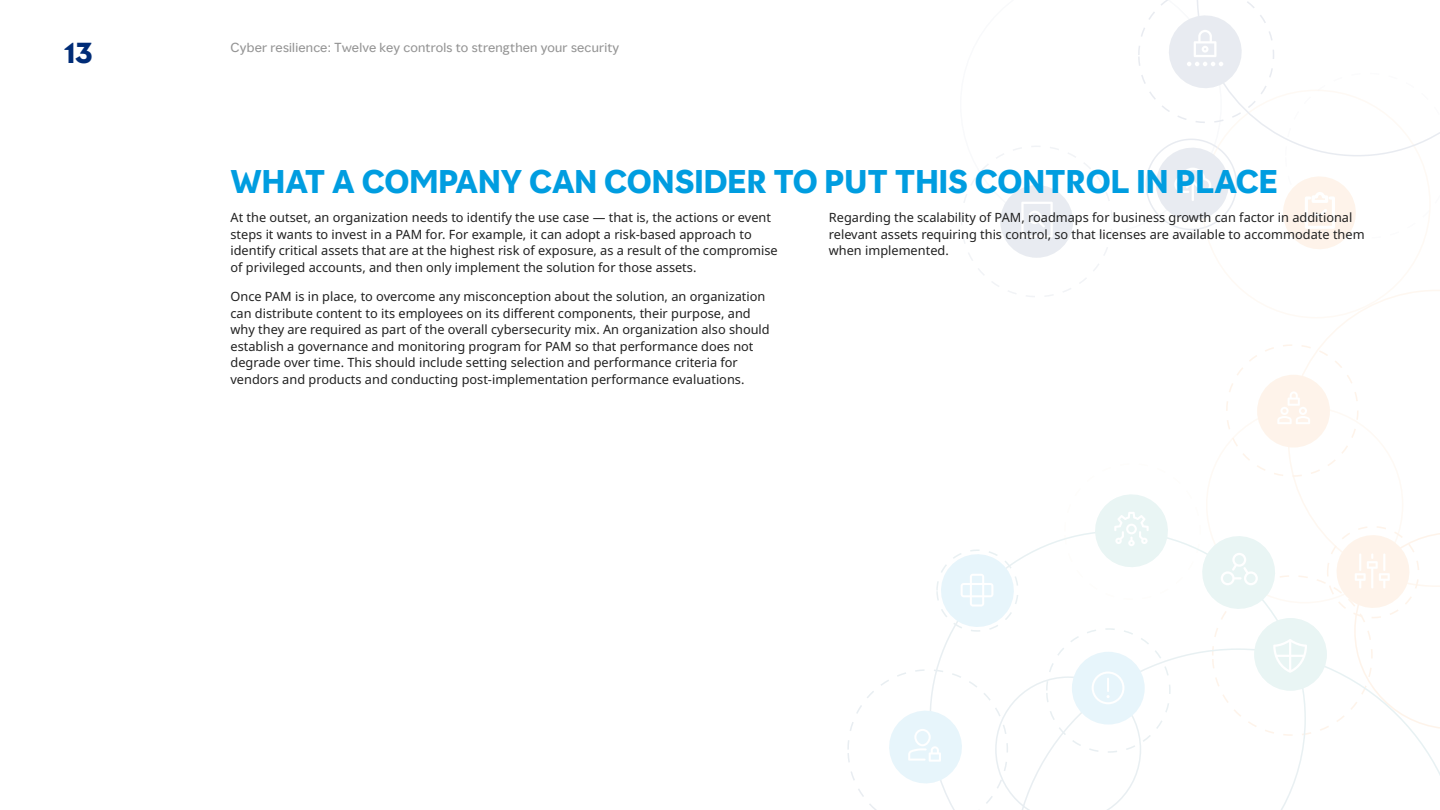
<style>
.page{position:relative;width:1440px;height:810px;background:#fff}
.page>*{position:absolute;margin:0;border:0;box-sizing:border-box;transform-origin:0 0}
.Body_Headline__20_20{font:700 30px "MMC Display";color:#009de0}
.t1{font:700 27px "MMC Display";color:#002c77}
.Body__8_5_11{font:12.75px/16.5px "Noto Sans";color:#202020}
.t2{font:12px "MMC Display";letter-spacing:.02em;color:#949494}
</style>
<div class="page">
<svg style="left:847px;top:0;width:592px;height:810px"></svg>
<h2 class="t1" style="left:64px;top:35px;width:30px">13</h2>
<p class="t2" style="left:230px;top:39px;width:390px">Cyber resilience: Twelve key controls to strengthen your security</p>
<h3 class="Body_Headline__20_20" style="left:230px;top:162px;width:1049px">WHAT A COMPANY CAN CONSIDER TO PUT THIS CONTROL IN PLACE</h3>
<p class="Body__8_5_11" style="left:230px;top:210px;width:549px">At the outset, an organization needs to identify the use case — that is, the actions or event steps it wants to invest in a PAM for. For example, it can adopt a risk-based approach to identify critical assets that are at the highest risk of exposure, as a result of the compromise of privileged accounts, and then only implement the solution for those assets.</p>
<p class="Body__8_5_11" style="left:230px;top:289px;width:541px">Once PAM is in place, to overcome any misconception about the solution, an organization can distribute content to its employees on its different components, their purpose, and why they are required as part of the overall cybersecurity mix. An organization also should establish a governance and monitoring program for PAM so that performance does not degrade over time. This should include setting selection and performance criteria for vendors and products and conducting post-implementation performance evaluations.</p>
<p class="Body__8_5_11" style="left:828px;top:210px;width:537px">Regarding the scalability of PAM, roadmaps for business growth can factor in additional relevant assets requiring this control, so that licenses are available to accommodate them when implemented.</p>
</div>
